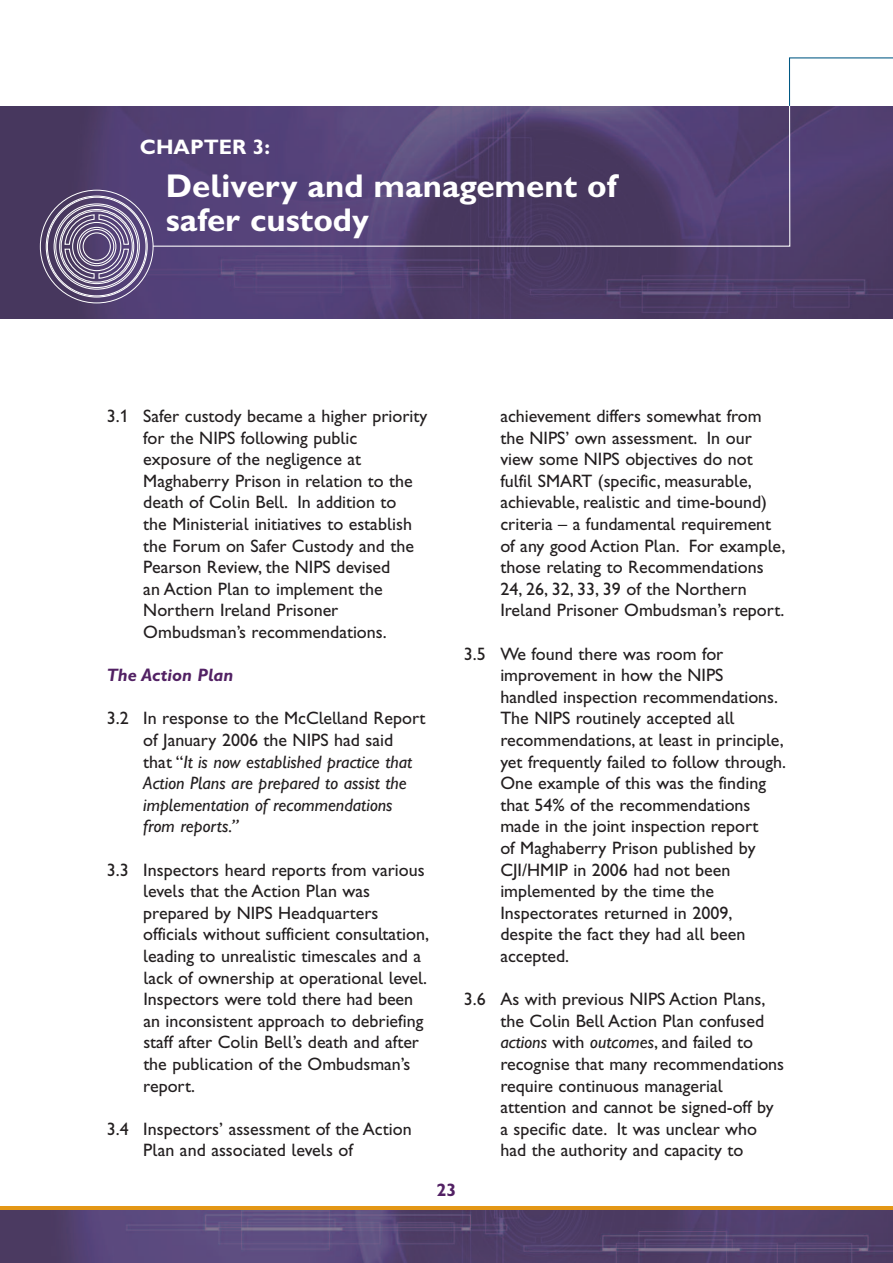
<style>
.page{position:relative;width:893px;height:1263px;background:#fff}
.page>*{position:absolute;margin:0;border:0;box-sizing:border-box;transform-origin:0 0}
.t1{font:33px/34.5px "Gill Sans Hta Bold Plain";color:#fff}
.t2{font:21px "Gill Sans Hta Bold Plain";color:#fff}
.t3{font:18px/21.6px "Gill Sans Hta";color:#231f20}
.t4{font:italic 18px/21.6px "Gill Sans Hta";color:#231f20}
.t5{font:18px "Gill Sans Hta Bold Italic Plain";color:#522164}
.t6{font:18px "Gill Sans Hta Bold Plain";color:#522164}
.s1{font-style:normal}
.s2{font-style:italic}
</style>
<div class="page">
<svg style="left:0;top:1206px;width:893px;height:5px;background:#c68628"></svg>
<img style="left:0;top:1211px;width:893px;height:52px">
<img style="left:0;top:106px;width:893px;height:213px">
<svg style="left:152px;top:106px;width:639px;height:141px;background:#544373"></svg>
<svg style="left:788px;top:57px;width:105px;height:50px"></svg>
<div style="left:59px;top:209px;width:75px;height:75px;border:1px solid #fff;border-radius:50%"></div>
<svg style="left:64px;top:214px;width:66px;height:65px;background:#7e7194"></svg>
<p class="t2" style="left:140px;top:139px;width:132px">CHAPTER 3:</p>
<h1 class="t1" style="left:166px;top:172px;width:452px">Delivery and management of safer custody</h1>
<p class="t3" style="left:143px;top:407px;width:285px;text-indent:-37px">3.1 Safer custody became a higher priority for the NIPS following public exposure of the negligence at Maghaberry Prison in relation to the death of Colin Bell. In addition to<br>the Ministerial initiatives to establish the Forum on Safer Custody and the Pearson Review, the NIPS devised<br>an Action Plan to implement the Northern Ireland Prisoner Ombudsman’s recommendations.</p>
<p class="t5" style="left:107px;top:669px;width:128px">The Action Plan</p>
<p class="t4" style="left:143px;top:709px;width:284px;text-indent:-37px"><span class="s1">3.2 In response to the McClelland Report of January 2006 the NIPS had said that “</span>It is now established practice that Action Plans are prepared to assist the implementation of recommendations from reports.”</p>
<p class="t3" style="left:143px;top:860px;width:287px;text-indent:-37px">3.3 Inspectors heard reports from various levels that the Action Plan was prepared by NIPS Headquarters officials without sufficient consultation, leading to unrealistic timescales and a lack of ownership at operational level.<br>Inspectors were told there had been an inconsistent approach to debriefing staff after Colin Bell’s death and after the publication of the Ombudsman’s report.</p>
<p class="t3" style="left:143px;top:1120px;width:270px;text-indent:-37px">3.4 Inspectors’ assessment of the Action<br>Plan and associated levels of</p>
<p class="t6" style="left:437px;top:1184px;width:21px">23</p>
<p class="t3" style="left:500px;top:407px;width:286px">achievement differs somewhat from the NIPS’ own assessment. In our view some NIPS objectives do not fulfil SMART (specific, measurable, achievable, realistic and time-bound) criteria – a fundamental requirement of any good Action Plan. For example, those relating to Recommendations 24, 26, 32, 33, 39 of the Northern Ireland Prisoner Ombudsman’s report.</p>
<p class="t3" style="left:500px;top:644px;width:287px;text-indent:-37px">3.5 We found there was room for improvement in how the NIPS<br>handled inspection recommendations.<br>The NIPS routinely accepted all recommendations, at least in principle, yet frequently failed to follow through.<br>One example of this was the finding that 54% of the recommendations made in the joint inspection report<br>of Maghaberry Prison published by<br>CJI/HMIP in 2006 had not been implemented by the time the<br>Inspectorates returned in 2009, despite the fact they had all been accepted.</p>
<p class="t3" style="left:500px;top:990px;width:285px;text-indent:-37px">3.6 As with previous NIPS Action Plans, the Colin Bell Action Plan confused <span class="s2">actions</span> with <span class="s2">outcomes</span>, and failed to recognise that many recommendations require continuous managerial attention and cannot be signed-off by a specific date. It was unclear who had the authority and capacity to</p>
</div>
